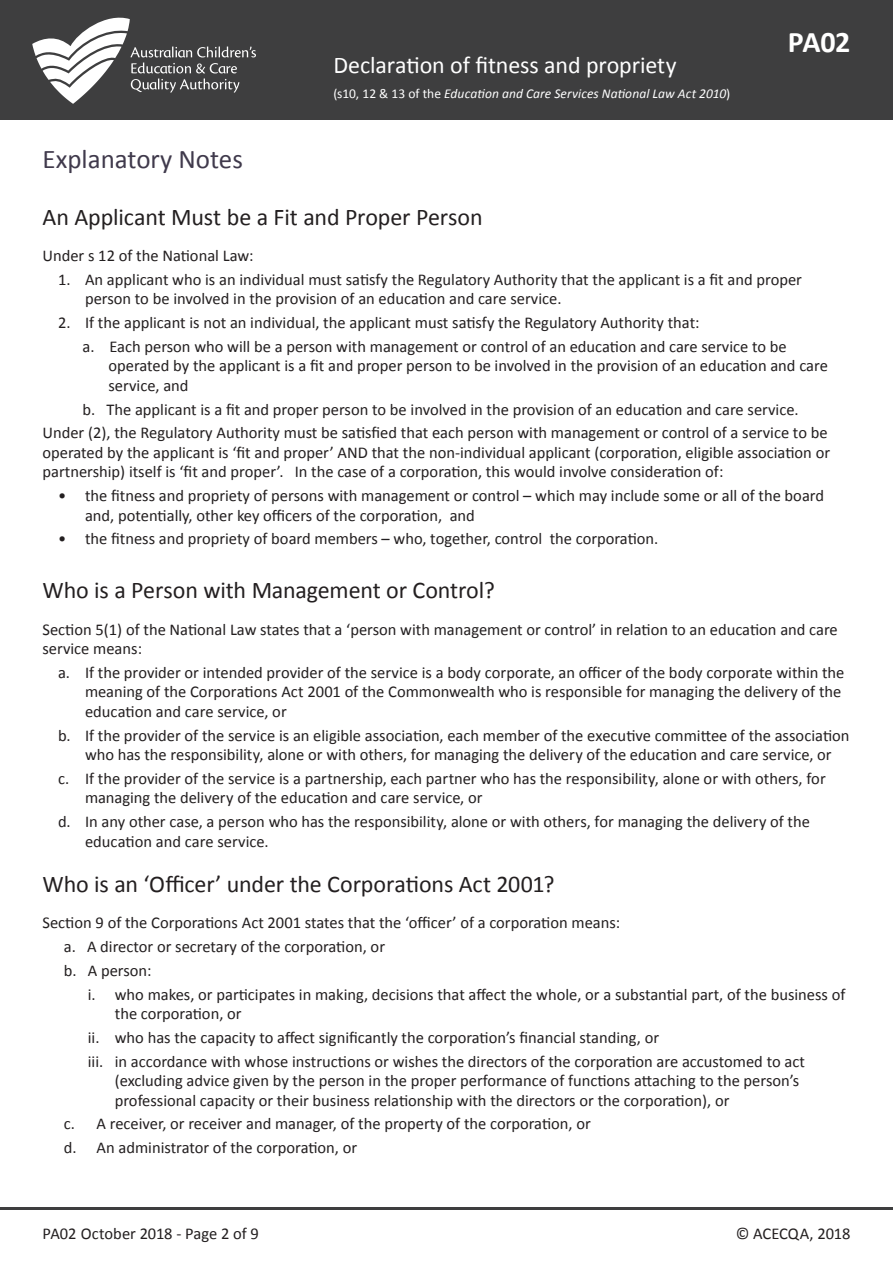
<style>
.page{position:relative;width:893px;height:1263px;background:#fff}
.page>*{position:absolute;margin:0;border:0;box-sizing:border-box;transform-origin:0 0}
.t1{font:700 30px "Calibri";color:#fff}
.Paragraph_Style6_-_L{font:27px "Calibri";color:#403a4c}
.t2{font:24px "Calibri";letter-spacing:-.005em;color:#231f20}
.t3{font:24px "Calibri";letter-spacing:-.005em;color:#fff}
.Body_copy{font:16.5px/19.5px "Calibri";color:#231f20}
.Body_bullets_2{font:16.5px/19.5px "Calibri";color:#231f20}
.t4{font:italic 13.5px "Calibri";letter-spacing:.005em;color:#fff}
.s1{font-style:normal}
</style>
<div class="page">
<hr style="left:0;top:1207px;width:893px;height:2px;background:#3e3e3f">
<div style="left:0;top:0;width:893px;height:119px;background:#3e3e3f"></div>
<svg style="left:32px;top:17px;width:224px;height:87px"></svg>
<h3 class="t3" style="left:333px;top:50px;width:345px">Declaration of fitness and propriety</h3>
<p class="t4" style="left:333px;top:84px;width:398px"><span class="s1">(s10, 12 &amp; 13 of the</span> Education and Care Services National Law Act 2010<span class="s1">)</span></p>
<h1 class="t1" style="left:788px;top:23px;width:64px">PA02</h1>
<p class="Paragraph_Style6_-_L" style="left:43px;top:142px;width:202px">Explanatory Notes</p>
<p class="t2" style="left:43px;top:201px;width:442px">An Applicant Must be a Fit and Proper Person</p>
<p class="Body_copy" style="left:43px;top:246px;width:213px">Under s 12 of the National Law:</p>
<p class="Body_copy" style="left:85px;top:270px;width:718px;text-indent:-27px">1. An applicant who is an individual must satisfy the Regulatory Authority that the applicant is a fit and proper person to be involved in the provision of an education and care service.</p>
<p class="Body_copy" style="left:58px;top:313px;width:643px">2. If the applicant is not an individual, the applicant must satisfy the Regulatory Authority that:</p>
<p class="Body_bullets_2" style="left:109px;top:337px;width:721px;text-indent:-26px">a. Each person who will be a person with management or control of an education and care service to be operated by the applicant is a fit and proper person to be involved in the provision of an education and care service, and</p>
<p class="Body_bullets_2" style="left:82px;top:399px;width:718px">b. The applicant is a fit and proper person to be involved in the provision of an education and care service.</p>
<p class="Body_copy" style="left:43px;top:423px;width:789px">Under (2), the Regulatory Authority must be satisfied that each person with management or control of a service to be operated by the applicant is ‘fit and proper’ AND that the non-individual applicant (corporation, eligible association or partnership) itself is ‘fit and proper’. In the case of a corporation, this would involve consideration of:</p>
<p class="Body_copy" style="left:85px;top:486px;width:741px;text-indent:-27px">• the fitness and propriety of persons with management or control – which may include some or all of the board and, potentially, other key officers of the corporation, and</p>
<p class="Body_copy" style="left:58px;top:529px;width:602px">• the fitness and propriety of board members – who, together, control the corporation.</p>
<p class="t2" style="left:43px;top:575px;width:454px">Who is a Person with Management or Control?</p>
<p class="Body_copy" style="left:43px;top:619px;width:797px">Section 5(1) of the National Law states that a ‘person with management or control’ in relation to an education and care service means:</p>
<p class="Body_copy" style="left:85px;top:663px;width:761px;text-indent:-27px">a. If the provider or intended provider of the service is a body corporate, an officer of the body corporate within the meaning of the Corporations Act 2001 of the Commonwealth who is responsible for managing the delivery of the education and care service, or</p>
<p class="Body_copy" style="left:58px;top:725px;width:793px;text-align:center">b. If the provider of the service is an eligible association, each member of the executive committee of the association who has the responsibility, alone or with others, for managing the delivery of the education and care service, or</p>
<p class="Body_copy" style="left:85px;top:769px;width:742px;text-indent:-27px">c. If the provider of the service is a partnership, each partner who has the responsibility, alone or with others, for managing the delivery of the education and care service, or</p>
<p class="Body_copy" style="left:85px;top:812px;width:726px;text-indent:-27px">d. In any other case, a person who has the responsibility, alone or with others, for managing the delivery of the education and care service.</p>
<p class="t2" style="left:43px;top:869px;width:513px">Who is an ‘Officer’ under the Corporations Act 2001?</p>
<p class="Body_copy" style="left:43px;top:913px;width:579px">Section 9 of the Corporations Act 2001 states that the ‘officer’ of a corporation means:</p>
<p class="Body_bullets_2" style="left:64px;top:937px;width:323px">a. A director or secretary of the corporation, or</p>
<p class="Body_bullets_2" style="left:64px;top:961px;width:89px">b. A person:</p>
<p class="Body_copy" style="left:115px;top:984px;width:732px;text-indent:-27px">i. who makes, or participates in making, decisions that affect the whole, or a substantial part, of the business of the corporation, or</p>
<p class="Body_copy" style="left:88px;top:1028px;width:573px">ii. who has the capacity to affect significantly the corporation’s financial standing, or</p>
<p class="Body_copy" style="left:115px;top:1051px;width:692px;text-indent:-27px">iii. in accordance with whose instructions or wishes the directors of the corporation are accustomed to act (excluding advice given by the person in the proper performance of functions attaching to the person’s professional capacity or their business relationship with the directors or the corporation), or</p>
<p class="Body_bullets_2" style="left:64px;top:1114px;width:529px">c. A receiver, or receiver and manager, of the property of the corporation, or</p>
<p class="Body_bullets_2" style="left:64px;top:1138px;width:295px">d. An administrator of the corporation, or</p>
<p class="Body_copy" style="left:43px;top:1224px;width:218px">PA02 October 2018 - Page 2 of 9</p>
<p class="Body_copy" style="left:736px;top:1224px;width:116px">© ACECQA, 2018</p>
</div>
